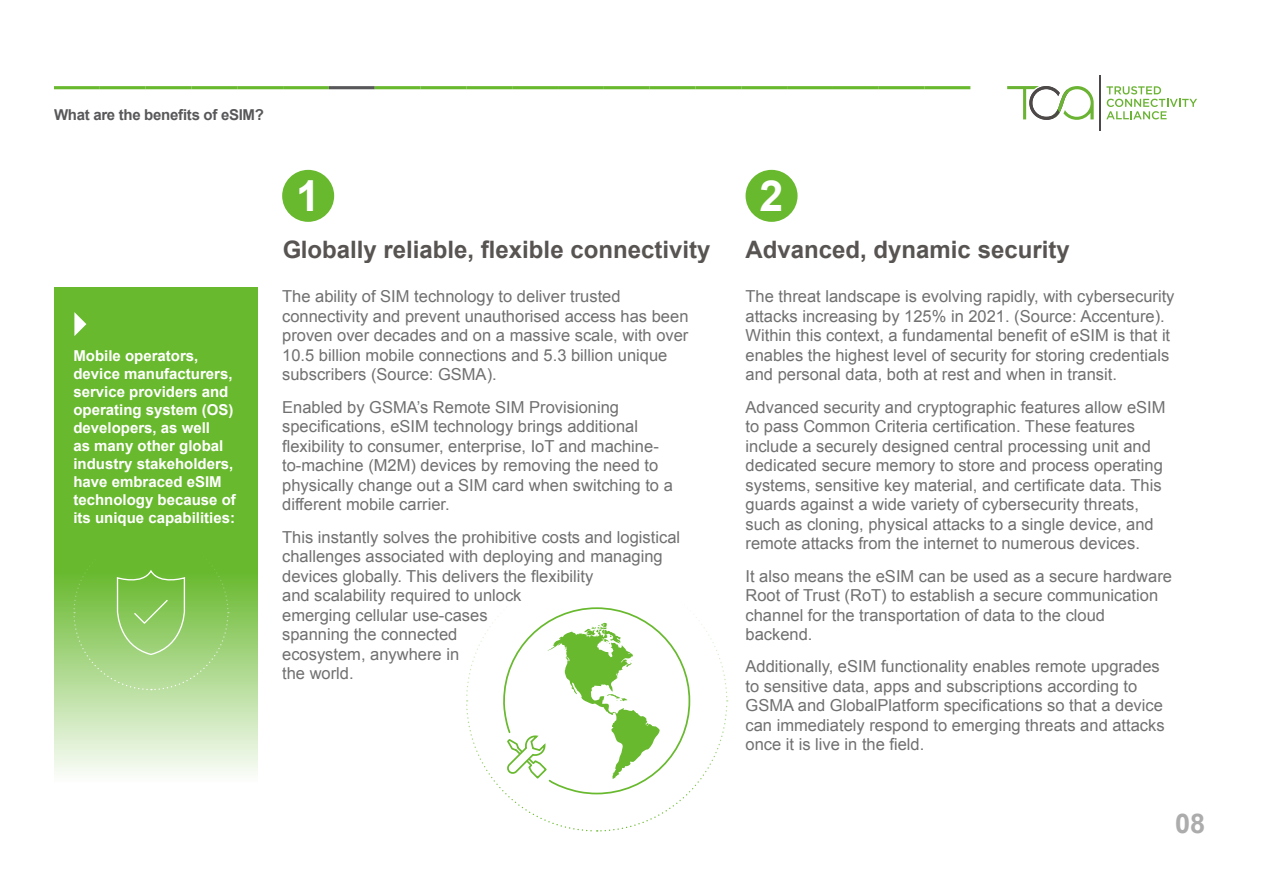
<style>
.page{position:relative;width:1263px;height:893px;background:#fff}
.page>*{position:absolute;margin:0;border:0;box-sizing:border-box;transform-origin:0 0}
.t1{font:700 42.9px "Arial";color:#fff}
.t2{font:700 27.15px "Arial";color:#acacac}
.t3{font:700 24px "Arial";color:#575452}
.t4{font:16.5px/19.5px "Arial";color:#707070}
.t5{font:700 15px/18px "Arial";color:#fff}
.t6{font:700 15px "Arial";letter-spacing:-.02em;color:#58585a}
</style>
<div class="page">
<div style="left:54px;top:288px;width:203px;height:272px;background:#68b92e"></div>
<div style="left:54px;top:536px;width:203px;height:246px;background:linear-gradient(to bottom,#55b014,#f9fcf7)"></div>
<hr style="left:1099px;top:75px;width:2px;height:56px;background:#4e4949">
<svg style="left:1106px;top:86px;width:91px;height:33px"></svg>
<svg style="left:1007px;top:86px;width:87px;height:34px"></svg>
<div style="left:282px;top:170px;width:52px;height:52px;background:#68b92e;border-radius:50%"></div>
<svg style="left:74px;top:312px;width:12px;height:24px"></svg>
<svg style="left:466px;top:607px;width:262px;height:225px"></svg>
<div style="left:745px;top:170px;width:52px;height:52px;background:#68b92e;border-radius:50%"></div>
<svg style="left:73px;top:536px;width:156px;height:155px"></svg>
<hr style="left:54px;top:86px;width:46px;height:3px;background:#68b92e">
<hr style="left:100px;top:86px;width:46px;height:3px;background:#68b92e">
<hr style="left:146px;top:86px;width:45px;height:3px;background:#68b92e">
<hr style="left:191px;top:86px;width:46px;height:3px;background:#68b92e">
<hr style="left:237px;top:86px;width:46px;height:3px;background:#68b92e">
<hr style="left:283px;top:86px;width:46px;height:3px;background:#68b92e">
<hr style="left:329px;top:86px;width:46px;height:3px;background:#58585a">
<hr style="left:375px;top:86px;width:46px;height:3px;background:#68b92e">
<hr style="left:421px;top:86px;width:45px;height:3px;background:#68b92e">
<hr style="left:466px;top:86px;width:46px;height:3px;background:#68b92e">
<hr style="left:512px;top:86px;width:46px;height:3px;background:#68b92e">
<hr style="left:558px;top:86px;width:46px;height:3px;background:#68b92e">
<hr style="left:604px;top:86px;width:46px;height:3px;background:#68b92e">
<hr style="left:650px;top:86px;width:45px;height:3px;background:#68b92e">
<hr style="left:695px;top:86px;width:46px;height:3px;background:#68b92e">
<hr style="left:741px;top:86px;width:46px;height:3px;background:#68b92e">
<hr style="left:787px;top:86px;width:46px;height:3px;background:#68b92e">
<hr style="left:833px;top:86px;width:46px;height:3px;background:#68b92e">
<hr style="left:879px;top:86px;width:45px;height:3px;background:#68b92e">
<hr style="left:924px;top:86px;width:46px;height:3px;background:#68b92e">
<p class="t6" style="left:54px;top:105px;width:211px">What are the benefits of eSIM?</p>
<p class="t5" style="left:73px;top:347px;width:164px">Mobile operators, device manufacturers, service providers and operating system (OS) developers, as well<br>as many other global industry stakeholders, have embraced eSIM technology because of its unique capabilities:</p>
<h1 class="t1" style="left:296px;top:167px;width:25px">1</h1>
<h3 class="t3" style="left:282px;top:233px;width:430px">Globally reliable, flexible connectivity</h3>
<p class="t4" style="left:282px;top:287px;width:408px">The ability of SIM technology to deliver trusted connectivity and prevent unauthorised access has been proven over decades and on a massive scale, with over 10.5 billion mobile connections and 5.3 billion unique subscribers (Source: GSMA).</p>
<p class="t4" style="left:282px;top:397px;width:392px">Enabled by GSMA’s Remote SIM Provisioning specifications, eSIM technology brings additional flexibility to consumer, enterprise, IoT and machine&shy;to-machine (M2M) devices by removing the need to physically change out a SIM card when switching to a different mobile carrier.</p>
<p class="t4" style="left:282px;top:527px;width:399px">This instantly solves the prohibitive costs and logistical challenges associated with deploying and managing devices globally. This delivers the flexibility<br>and scalability required to unlock<br>emerging cellular use-cases<br>spanning the connected<br>ecosystem, anywhere in<br>the world.</p>
<h1 class="t1" style="left:760px;top:167px;width:25px">2</h1>
<h3 class="t3" style="left:745px;top:233px;width:326px">Advanced, dynamic security</h3>
<p class="t4" style="left:745px;top:287px;width:430px">The threat landscape is evolving rapidly, with cybersecurity attacks increasing by 125% in 2021. (Source: Accenture).<br>Within this context, a fundamental benefit of eSIM is that it enables the highest level of security for storing credentials and personal data, both at rest and when in transit.</p>
<p class="t4" style="left:745px;top:397px;width:422px">Advanced security and cryptographic features allow eSIM to pass Common Criteria certification. These features include a securely designed central processing unit and dedicated secure memory to store and process operating systems, sensitive key material, and certificate data. This guards against a wide variety of cybersecurity threats, such as cloning, physical attacks to a single device, and remote attacks from the internet to numerous devices.</p>
<p class="t4" style="left:745px;top:566px;width:428px">It also means the eSIM can be used as a secure hardware Root of Trust (RoT) to establish a secure communication channel for the transportation of data to the cloud backend.</p>
<p class="t4" style="left:745px;top:657px;width:421px">Additionally, eSIM functionality enables remote upgrades to sensitive data, apps and subscriptions according to GSMA and GlobalPlatform specifications so that a device can immediately respond to emerging threats and attacks once it is live in the field.</p>
<h2 class="t2" style="left:1175px;top:806px;width:32px">08</h2>
</div>
